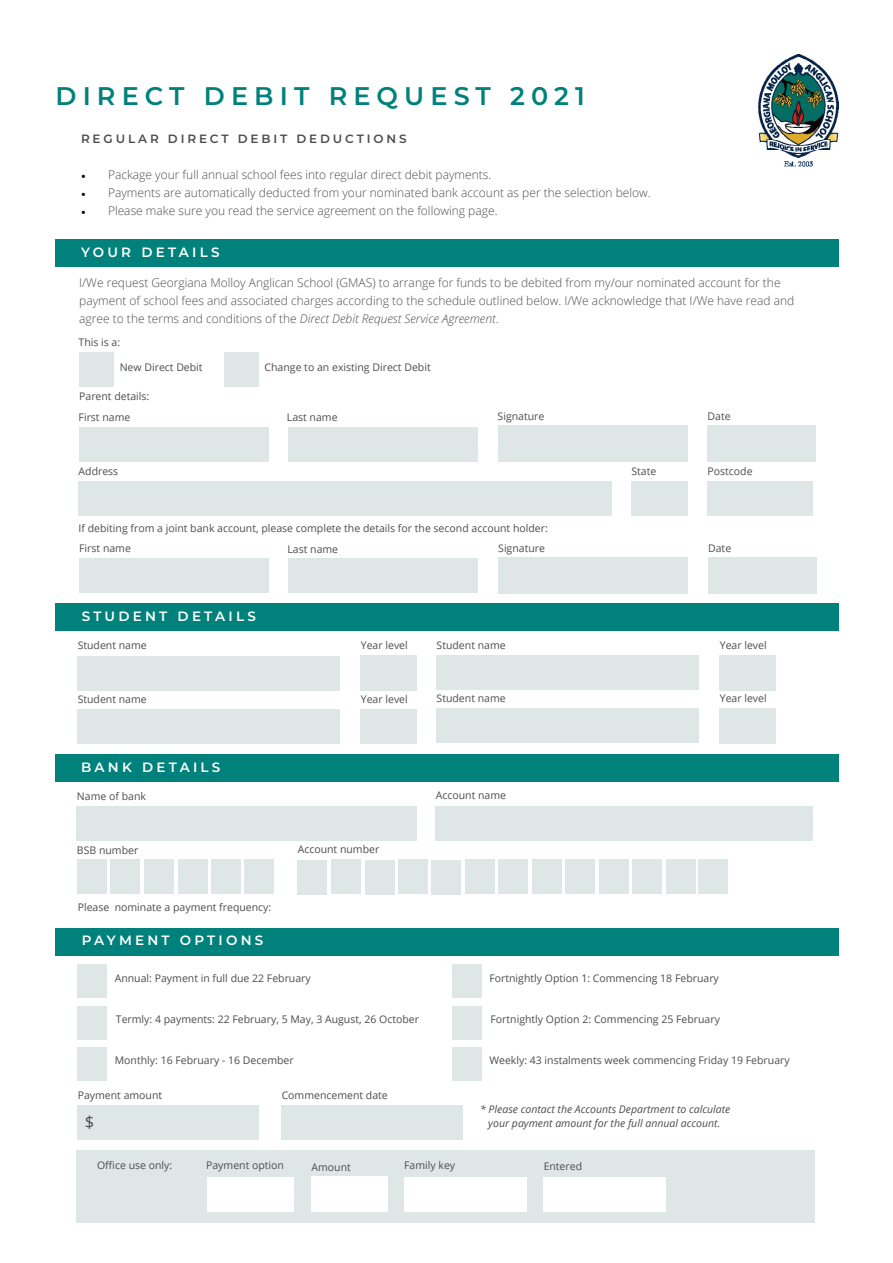
<style>
.page{position:relative;width:893px;height:1263px;background:#fff}
.page>*{position:absolute;margin:0;border:0;box-sizing:border-box;transform-origin:0 0}
.t1{font:600 25.5px "Montserrat";letter-spacing:.24em;color:#00817b}
.t2{font:16.5px "Open Sans";color:#4d4d4f}
.t3{font:600 13.5px "Montserrat";letter-spacing:.24em;color:#fff}
.t4{font:300 12px/18px "Open Sans";color:#4d4d4f}
.t5{font:600 12px "Montserrat";letter-spacing:.24em;color:#4d4d4f}
.t6{font:10.5px/20.7px "Open Sans";color:#4d4d4f}
.t7{font:italic 10.5px/13.5px "Open Sans";color:#4d4d4f;text-align:center}
.s1{font-family:"Minion Pro";font-weight:400;color:#000}
.s2{font-style:italic}
</style>
<div class="page">
<img style="left:759px;top:54px;width:79px;height:113px">
<div style="left:55px;top:240px;width:783px;height:27px;background:#00817b"></div>
<div style="left:79px;top:427px;width:189px;height:35px;background:#dfe6e6"></div>
<div style="left:288px;top:427px;width:190px;height:35px;background:#dfe6e6"></div>
<div style="left:631px;top:481px;width:56px;height:34px;background:#dfe6e6"></div>
<div style="left:707px;top:481px;width:106px;height:34px;background:#dfe6e6"></div>
<div style="left:498px;top:426px;width:189px;height:36px;background:#dfe6e6"></div>
<div style="left:707px;top:426px;width:109px;height:36px;background:#dfe6e6"></div>
<div style="left:79px;top:481px;width:533px;height:34px;background:#dfe6e6"></div>
<div style="left:79px;top:558px;width:190px;height:35px;background:#dfe6e6"></div>
<div style="left:288px;top:558px;width:190px;height:35px;background:#dfe6e6"></div>
<div style="left:498px;top:557px;width:190px;height:36px;background:#dfe6e6"></div>
<div style="left:708px;top:557px;width:108px;height:36px;background:#dfe6e6"></div>
<div style="left:56px;top:604px;width:783px;height:27px;background:#00817b"></div>
<div style="left:78px;top:656px;width:262px;height:34px;background:#dfe6e6"></div>
<div style="left:361px;top:656px;width:56px;height:35px;background:#dfe6e6"></div>
<div style="left:78px;top:709px;width:262px;height:34px;background:#dfe6e6"></div>
<div style="left:361px;top:709px;width:56px;height:35px;background:#dfe6e6"></div>
<div style="left:437px;top:655px;width:262px;height:35px;background:#dfe6e6"></div>
<div style="left:720px;top:655px;width:56px;height:35px;background:#dfe6e6"></div>
<div style="left:437px;top:708px;width:262px;height:35px;background:#dfe6e6"></div>
<div style="left:720px;top:708px;width:56px;height:36px;background:#dfe6e6"></div>
<div style="left:55px;top:754px;width:783px;height:28px;background:#00817b"></div>
<div style="left:77px;top:806px;width:340px;height:35px;background:#dfe6e6"></div>
<div style="left:77px;top:860px;width:29px;height:34px;background:#dfe6e6"></div>
<div style="left:436px;top:806px;width:377px;height:34px;background:#dfe6e6"></div>
<div style="left:111px;top:859px;width:29px;height:34px;background:#dfe6e6"></div>
<div style="left:144px;top:860px;width:29px;height:34px;background:#dfe6e6"></div>
<div style="left:178px;top:859px;width:29px;height:34px;background:#dfe6e6"></div>
<div style="left:211px;top:860px;width:29px;height:34px;background:#dfe6e6"></div>
<div style="left:245px;top:859px;width:29px;height:34px;background:#dfe6e6"></div>
<div style="left:298px;top:860px;width:29px;height:34px;background:#dfe6e6"></div>
<div style="left:332px;top:860px;width:29px;height:34px;background:#dfe6e6"></div>
<div style="left:365px;top:860px;width:29px;height:34px;background:#dfe6e6"></div>
<div style="left:399px;top:860px;width:29px;height:34px;background:#dfe6e6"></div>
<div style="left:432px;top:860px;width:29px;height:34px;background:#dfe6e6"></div>
<div style="left:465px;top:860px;width:30px;height:34px;background:#dfe6e6"></div>
<div style="left:498px;top:860px;width:29px;height:34px;background:#dfe6e6"></div>
<div style="left:532px;top:859px;width:29px;height:34px;background:#dfe6e6"></div>
<div style="left:565px;top:860px;width:30px;height:34px;background:#dfe6e6"></div>
<div style="left:599px;top:859px;width:29px;height:34px;background:#dfe6e6"></div>
<div style="left:632px;top:860px;width:29px;height:34px;background:#dfe6e6"></div>
<div style="left:666px;top:859px;width:29px;height:34px;background:#dfe6e6"></div>
<div style="left:699px;top:859px;width:29px;height:34px;background:#dfe6e6"></div>
<div style="left:79px;top:352px;width:35px;height:35px;background:#dfe6e6"></div>
<div style="left:224px;top:352px;width:35px;height:35px;background:#dfe6e6"></div>
<div style="left:78px;top:1105px;width:181px;height:35px;background:#dfe6e6"></div>
<div style="left:282px;top:1105px;width:181px;height:35px;background:#dfe6e6"></div>
<div style="left:78px;top:965px;width:29px;height:33px;background:#dfe6e6"></div>
<div style="left:78px;top:1006px;width:29px;height:33px;background:#dfe6e6"></div>
<div style="left:78px;top:1047px;width:29px;height:33px;background:#dfe6e6"></div>
<div style="left:452px;top:965px;width:30px;height:33px;background:#dfe6e6"></div>
<div style="left:452px;top:1006px;width:30px;height:33px;background:#dfe6e6"></div>
<div style="left:452px;top:1047px;width:30px;height:33px;background:#dfe6e6"></div>
<div style="left:56px;top:928px;width:783px;height:27px;background:#00817b"></div>
<div style="left:77px;top:1150px;width:738px;height:72px;background:#dfe6e6"></div>
<div style="left:207px;top:1177px;width:87px;height:35px;background:#fff"></div>
<div style="left:312px;top:1177px;width:76px;height:35px;background:#fff"></div>
<div style="left:404px;top:1177px;width:123px;height:34px;background:#fff"></div>
<div style="left:543px;top:1177px;width:123px;height:35px;background:#fff"></div>
<h1 class="t1" style="left:56px;top:78px;width:531px">DIRECT DEBIT REQUEST 2021</h1>
<p class="t5" style="left:81px;top:130px;width:327px">REGULAR DIRECT DEBIT DEDUCTIONS</p>
<p class="t4" style="left:81px;top:165px;width:412px"><span class="s1">•</span> Package your full annual school fees into regular direct debit payments.</p>
<p class="t4" style="left:81px;top:183px;width:571px"><span class="s1">•</span> Payments are automatically deducted from your nominated bank account as per the selection below.</p>
<p class="t4" style="left:81px;top:201px;width:418px"><span class="s1">•</span> Please make sure you read the service agreement on the following page.</p>
<p class="t3" style="left:81px;top:242px;width:140px">YOUR DETAILS</p>
<p class="t4" style="left:79px;top:273px;width:717px">I/We request Georgiana Molloy Anglican School (GMAS) to arrange for funds to be debited from my/our nominated account for the payment of school fees and associated charges according to the schedule outlined below. I/We acknowledge that I/We have read and agree to the terms and conditions of the <span class="s2">Direct Debit Request Service Agreement</span>.</p>
<p class="t6" style="left:79px;top:331px;width:43px">This is a:</p>
<p class="t6" style="left:120px;top:356px;width:84px">New Direct Debit</p>
<p class="t6" style="left:265px;top:356px;width:168px">Change to an existing Direct Debit</p>
<p class="t6" style="left:79px;top:386px;width:72px">Parent details:<br>First name</p>
<p class="t6" style="left:287px;top:407px;width:52px">Last name</p>
<p class="t6" style="left:498px;top:406px;width:48px">Signature</p>
<p class="t6" style="left:707px;top:406px;width:25px">Date</p>
<p class="t6" style="left:79px;top:461px;width:41px">Address</p>
<p class="t6" style="left:631px;top:461px;width:26px">State</p>
<p class="t6" style="left:707px;top:461px;width:47px">Postcode</p>
<p class="t6" style="left:79px;top:518px;width:471px">If debiting from a joint bank account, please complete the details for the second account holder:</p>
<p class="t6" style="left:79px;top:538px;width:53px">First name</p>
<p class="t6" style="left:287px;top:538px;width:52px">Last name</p>
<p class="t6" style="left:498px;top:537px;width:48px">Signature</p>
<p class="t6" style="left:708px;top:537px;width:25px">Date</p>
<p class="t3" style="left:82px;top:606px;width:176px">STUDENT DETAILS</p>
<p class="t6" style="left:78px;top:635px;width:71px">Student name</p>
<p class="t6" style="left:361px;top:635px;width:48px">Year level</p>
<p class="t6" style="left:78px;top:688px;width:71px">Student name</p>
<p class="t6" style="left:361px;top:688px;width:48px">Year level</p>
<p class="t6" style="left:437px;top:634px;width:71px">Student name</p>
<p class="t6" style="left:720px;top:634px;width:48px">Year level</p>
<p class="t6" style="left:437px;top:688px;width:71px">Student name</p>
<p class="t6" style="left:720px;top:688px;width:48px">Year level</p>
<p class="t3" style="left:81px;top:757px;width:141px">BANK DETAILS</p>
<p class="t6" style="left:77px;top:786px;width:71px">Name of bank</p>
<p class="t6" style="left:77px;top:839px;width:63px">BSB number</p>
<p class="t6" style="left:298px;top:838px;width:83px">Account number</p>
<p class="t6" style="left:436px;top:785px;width:72px">Account name</p>
<p class="t6" style="left:78px;top:897px;width:195px">Please nominate a payment frequency:</p>
<p class="t3" style="left:82px;top:931px;width:183px">PAYMENT OPTIONS</p>
<p class="t6" style="left:115px;top:967px;width:198px">Annual: Payment in full due 22 February</p>
<p class="t6" style="left:116px;top:1008px;width:305px">Termly: 4 payments: 22 February, 5 May, 3 August, 26 October</p>
<p class="t6" style="left:115px;top:1050px;width:180px">Monthly: 16 February - 16 December</p>
<p class="t6" style="left:489px;top:967px;width:231px">Fortnightly Option 1: Commencing 18 February</p>
<p class="t6" style="left:490px;top:1008px;width:231px">Fortnightly Option 2: Commencing 25 February</p>
<p class="t6" style="left:489px;top:1050px;width:302px">Weekly: 43 instalments week commencing Friday 19 February</p>
<p class="t6" style="left:78px;top:1084px;width:86px">Payment amount</p>
<p class="t6" style="left:282px;top:1084px;width:108px">Commencement date</p>
<h2 class="t2" style="left:85px;top:1110px;width:11px">$</h2>
<p class="t7" style="left:480px;top:1102px;width:252px">* Please contact the Accounts Department to calculate your payment amount for the full annual account.</p>
<p class="t6" style="left:97px;top:1155px;width:77px">Office use only:</p>
<p class="t6" style="left:206px;top:1155px;width:79px">Payment option</p>
<p class="t6" style="left:312px;top:1157px;width:41px">Amount</p>
<p class="t6" style="left:404px;top:1155px;width:53px">Family key</p>
<p class="t6" style="left:544px;top:1155px;width:40px">Entered</p>
</div>
